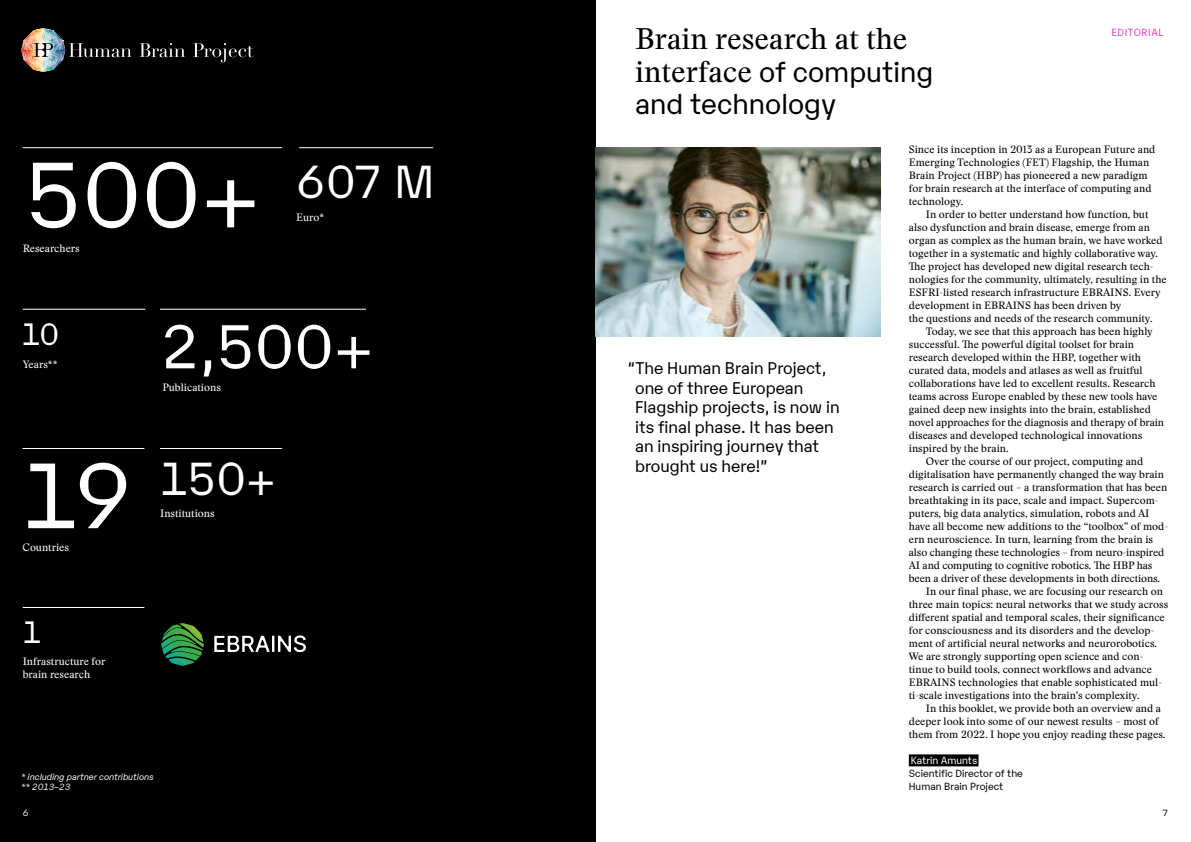
<style>
.page{position:relative;width:1191px;height:842px;background:#fff}
.page>*{position:absolute;margin:0;border:0;box-sizing:border-box;transform-origin:0 0}
.t1{font:90px "Karelia";color:#fff}
.t2{font:60px "Karelia";color:#fff}
.t3{font:45px "Karelia";color:#fff}
.t4{font:30px "Karelia";color:#fff}
.t5{font:29.4px "Stanley";color:#000}
.t6{font:28px/32.5px "Karelia";color:#000}
.t7{font:16.5px/19.5px "Karelia";color:#000}
.t8{font:10.5px/13px "Stanley";color:#000}
.t9{font:10.5px/13px "Stanley";color:#fff}
.t10{font:10.1px/13px "Karelia";color:#000}
.t11{font:10.1px "Karelia";color:#fff}
.t12{font:10.1px "Karelia";letter-spacing:.055em;color:#ea3cbe}
.t13{font:italic 8.8px/10.4px "Karelia";color:#fff}
.t14{font:8.8px "Karelia";color:#fff}
.t15{font:8.8px "Karelia";color:#000}
.s1{font-size:90px}
.s2{font-family:"Stanley";font-size:29.4px}
</style>
<div class="page">
<div style="left:0;top:0;width:595px;height:842px;background:#000"></div>
<hr style="left:23px;top:147px;width:259px;height:1px;background:#fff">
<hr style="left:23px;top:448px;width:121px;height:1px;background:#fff">
<hr style="left:299px;top:147px;width:134px;height:1px;background:#fff">
<hr style="left:160px;top:309px;width:206px;height:1px;background:#fff">
<hr style="left:160px;top:448px;width:122px;height:1px;background:#fff">
<hr style="left:23px;top:309px;width:122px;height:1px;background:#fff">
<hr style="left:23px;top:607px;width:121px;height:1px;background:#fff">
<img style="left:595px;top:147px;width:285px;height:190px">
<div style="left:909px;top:754px;width:69px;height:12px;background:#000"></div>
<img style="left:21px;top:28px;width:111px;height:44px">
<svg style="left:139px;top:43px;width:46px;height:14px"></svg>
<svg style="left:193px;top:43px;width:60px;height:20px"></svg>
<svg style="left:214px;top:635px;width:92px;height:17px"></svg>
<svg style="left:161px;top:623px;width:43px;height:43px"></svg>
<h1 class="t1" style="left:23px;top:130px;width:239px">500+</h1>
<p class="t9" style="left:23px;top:242px;width:59px">Researchers</p>
<h3 class="t3" style="left:296px;top:150px;width:139px">607 M</h3>
<p class="t9" style="left:296px;top:211px;width:29px">Euro*</p>
<h3 class="t4" style="left:22px;top:313px;width:39px">10</h3>
<p class="t9" style="left:23px;top:357px;width:36px">Years**</p>
<h2 class="t2" style="left:159px;top:303px;width:216px">2,500+</h2>
<p class="t9" style="left:162px;top:381px;width:60px">Publications</p>
<h3 class="t3" style="left:22px;top:446px;width:255px"><span class="s1">19</span> 150+</h3>
<p class="t9" style="left:160px;top:507px;width:56px">Institutions</p>
<p class="t9" style="left:23px;top:540px;width:48px">Countries</p>
<h3 class="t4" style="left:23px;top:610px;width:19px">1</h3>
<p class="t9" style="left:23px;top:655px;width:84px">Infrastructure for brain research</p>
<p class="t13" style="left:21px;top:771px;width:134px">* including partner contributions ** 2013–23</p>
<h3 class="t5" style="left:635px;top:19px;width:274px">Brain research at the</h3>
<h3 class="t6" style="left:635px;top:53px;width:299px"><span class="s2">interface</span> of computing and technology</h3>
<p class="t8" style="left:909px;top:143px;width:248px">Since its inception in 2013 as a European Future and Emerging Technologies (FET) Flagship, the Human Brain Project (HBP) has pioneered a new paradigm for brain research at the interface of computing and technology.</p>
<p class="t8" style="left:909px;top:208px;width:259px;text-indent:17px">In order to better understand how function, but also dysfunction and brain disease, emerge from an organ as complex as the human brain, we have worked together in a systematic and highly collaborative way.<br>The project has developed new digital research tech&shy;nologies for the community, ultimately, resulting in the ESFRI-listed research infrastructure EBRAINS. Every development in EBRAINS has been driven by<br>the questions and needs of the research community.</p>
<p class="t8" style="left:926px;top:325px;width:229px">Today, we see that this approach has been highly</p>
<p class="t8" style="left:909px;top:338px;width:227px">successful. The powerful digital toolset for brain</p>
<p class="t8" style="left:909px;top:351px;width:234px">research developed within the HBP, together with</p>
<p class="t8" style="left:909px;top:364px;width:235px">curated data, models and atlases as well as fruitful</p>
<p class="t8" style="left:909px;top:377px;width:248px">collaborations have led to excellent results. Research</p>
<p class="t8" style="left:909px;top:390px;width:250px">teams across Europe enabled by these new tools have</p>
<p class="t8" style="left:909px;top:403px;width:243px">gained deep new insights into the brain, established</p>
<p class="t8" style="left:909px;top:416px;width:257px">novel approaches for the diagnosis and therapy of brain</p>
<p class="t8" style="left:909px;top:429px;width:235px">diseases and developed technological innovations</p>
<p class="t8" style="left:909px;top:442px;width:101px">inspired by the brain.</p>
<p class="t8" style="left:926px;top:455px;width:219px">Over the course of our project, computing and</p>
<p class="t8" style="left:909px;top:468px;width:257px">digitalisation have permanently changed the way brain</p>
<p class="t8" style="left:909px;top:481px;width:260px">research is carried out – a transformation that has been</p>
<p class="t8" style="left:909px;top:494px;width:251px">breathtaking in its pace, scale and impact. Supercom-</p>
<p class="t8" style="left:909px;top:507px;width:242px">puters, big data analytics, simulation, robots and AI</p>
<p class="t8" style="left:909px;top:520px;width:261px">have all become new additions to the “toolbox” of mod-</p>
<p class="t8" style="left:909px;top:533px;width:246px">ern neuroscience. In turn, learning from the brain is</p>
<p class="t8" style="left:909px;top:546px;width:257px">also changing these technologies – from neuro-inspired</p>
<p class="t8" style="left:909px;top:559px;width:245px">AI and computing to cognitive robotics. The HBP has</p>
<p class="t8" style="left:909px;top:572px;width:253px">been a driver of these developments in both directions.</p>
<p class="t8" style="left:926px;top:585px;width:239px">In our final phase, we are focusing our research on</p>
<p class="t8" style="left:909px;top:598px;width:261px">three main topics: neural networks that we study across</p>
<p class="t8" style="left:909px;top:611px;width:257px">different spatial and temporal scales, their significance</p>
<p class="t8" style="left:909px;top:624px;width:247px">for consciousness and its disorders and the develop-</p>
<p class="t8" style="left:909px;top:637px;width:250px">ment of artificial neural networks and neurorobotics.</p>
<p class="t8" style="left:909px;top:650px;width:236px">We are strongly supporting open science and con-</p>
<p class="t8" style="left:909px;top:663px;width:245px">tinue to build tools, connect workflows and advance</p>
<p class="t8" style="left:909px;top:676px;width:255px">EBRAINS technologies that enable sophisticated mul-</p>
<p class="t8" style="left:909px;top:689px;width:232px">ti-scale investigations into the brain’s complexity.</p>
<p class="t8" style="left:926px;top:702px;width:237px">In this booklet, we provide both an overview and a</p>
<p class="t8" style="left:909px;top:715px;width:251px">deeper look into some of our newest results – most of</p>
<p class="t8" style="left:909px;top:728px;width:258px">them from 2022. I hope you enjoy reading these pages.</p>
<p class="t12" style="left:1111px;top:25px;width:54px">EDITORIAL</p>
<h3 class="t7" style="left:635px;top:357px;width:206px;text-indent:-7px">“The Human Brain Project, one of three European<br>Flagship projects, is now in its final phase. It has been an inspiring journey that brought us here!”</h3>
<p class="t11" style="left:911px;top:753px;width:68px">Katrin Amunts</p>
<p class="t10" style="left:909px;top:766px;width:116px">Scientific Director of the<br>Human Brain Project</p>
<p class="t14" style="left:23px;top:807px;width:7px">6</p>
<p class="t15" style="left:1162px;top:807px;width:7px">7</p>
</div>
